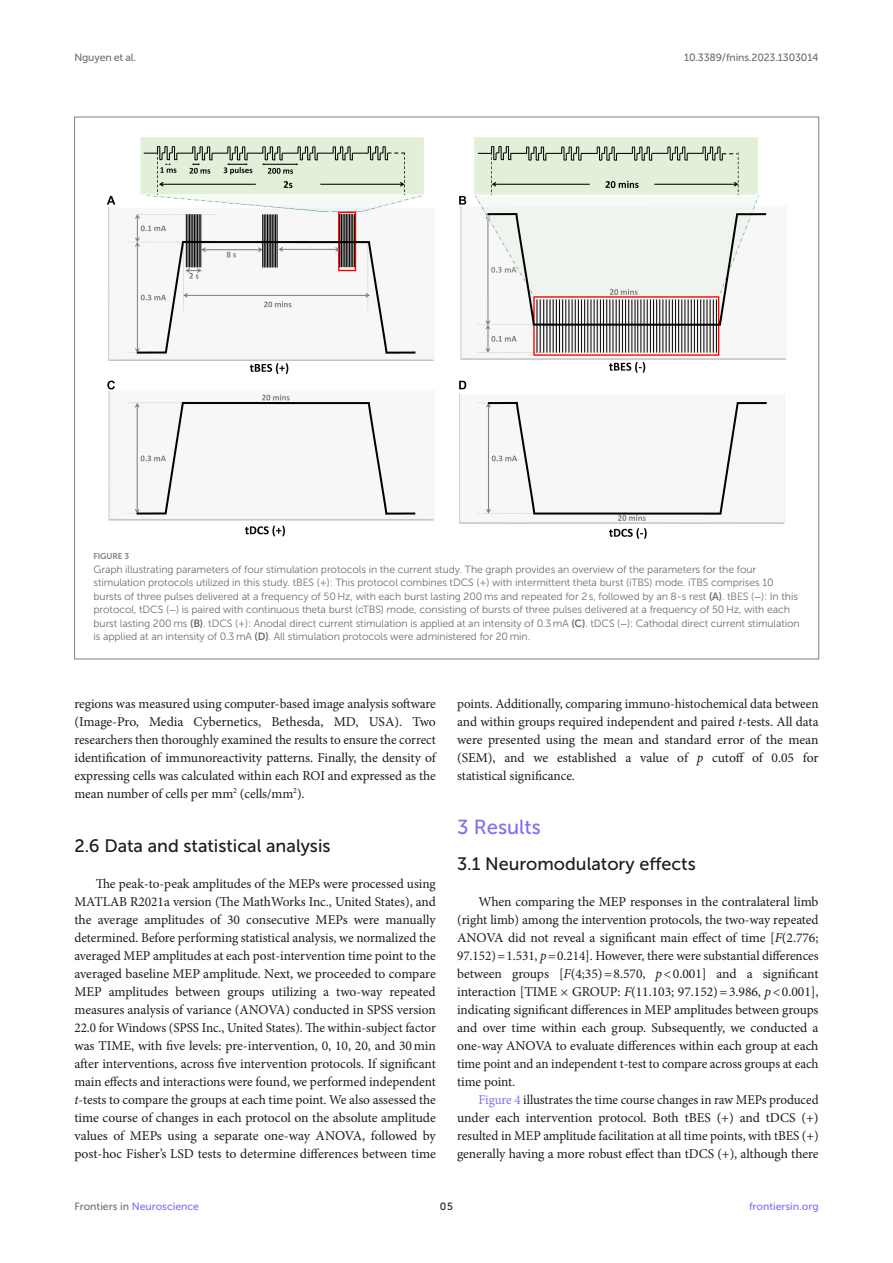
<style>
.page{position:relative;width:893px;height:1263px;background:#fff}
.page>*{position:absolute;margin:0;border:0;box-sizing:border-box;transform-origin:0 0}
.HEAD_1{font:20.25px "Museo Sans 500";color:#856df0}
.HEAD_2{font:18px "Museo Sans 500";color:#1b1c1b}
.HEAD_2_after_HEAD_1{font:18px "Museo Sans 500";color:#1b1c1b}
.TEXT_FLUSH{font:13.5px/18px "Minion Pro";letter-spacing:-.005em;color:#1b1c1b;text-align:justify}
.TEXT{font:13.5px/18px "Minion Pro";letter-spacing:-.005em;color:#1b1c1b;text-align:justify}
.FIG_LEG{font:10.5px/13.5px "Museo Sans 300";letter-spacing:-.01em;color:#706f70}
.t1{font:10.5px "Museo Sans 500";color:#856df0}
.t2{font:10.5px "Museo Sans 500";letter-spacing:-.015em;color:#706f70}
.t3{font:10.5px "Museo Sans 500";color:#1b1c1b}
.FIG_HD{font:8.25px "Museo Sans 700";letter-spacing:-.01em;color:#7e7f7f}
.s1{font-family:"Museo Sans 700"}
.s2{font-family:"STIX General"}
.s3{font-style:italic}
.s4{color:#856df0}
.s5{color:#706f70}
</style>
<div class="page">
<img style="left:106px;top:137px;width:681px;height:402px">
<p class="t2" style="left:74px;top:51px;width:63px">Nguyen et al.</p>
<p class="t2" style="left:684px;top:51px;width:136px">10.3389/fnins.2023.1303014</p>
<p class="FIG_HD" style="left:94px;top:552px;width:37px">FIGURE 3</p>
<p class="FIG_LEG" style="left:94px;top:562px;width:708px">Graph illustrating parameters of four stimulation protocols in the current study. The graph provides an overview of the parameters for the four stimulation protocols utilized in this study. tBES (+): This protocol combines tDCS (+) with intermittent theta burst (iTBS) mode. iTBS comprises 10 bursts of three pulses delivered at a frequency of 50 Hz, with each burst lasting 200 ms and repeated for 2 s, followed by an 8-s rest <span class="s1">(A)</span>. tBES (<span class="s2">−</span>): In this protocol, tDCS (<span class="s2">−</span>) is paired with continuous theta burst (cTBS) mode, consisting of bursts of three pulses delivered at a frequency of 50 Hz, with each burst lasting 200 ms <span class="s1">(B)</span>. tDCS (+): Anodal direct current stimulation is applied at an intensity of 0.3 mA <span class="s1">(C)</span>. tDCS (<span class="s2">−</span>): Cathodal direct current stimulation is applied at an intensity of 0.3 mA <span class="s1">(D)</span>. All stimulation protocols were administered for 20 min.</p>
<p class="TEXT" style="left:74px;top:695px;width:363px">regions was measured using computer-based image analysis software (Image-Pro, Media Cybernetics, Bethesda, MD, USA). Two researchers then thoroughly examined the results to ensure the correct identification of immunoreactivity patterns. Finally, the density of expressing cells was calculated within each ROI and expressed as the mean number of cells per mm<sup>2</sup> (cells/mm<sup>2</sup>).</p>
<p class="HEAD_2" style="left:74px;top:836px;width:258px">2.6 Data and statistical analysis</p>
<p class="TEXT_FLUSH" style="left:74px;top:875px;width:363px;text-indent:21px">The peak-to-peak amplitudes of the MEPs were processed using MATLAB R2021a version (The MathWorks Inc., United States), and the average amplitudes of 30 consecutive MEPs were manually determined. Before performing statistical analysis, we normalized the averaged MEP amplitudes at each post-intervention time point to the averaged baseline MEP amplitude. Next, we proceeded to compare MEP amplitudes between groups utilizing a two-way repeated measures analysis of variance (ANOVA) conducted in SPSS version 22.0 for Windows (SPSS Inc., United States). The within-subject factor was TIME, with five levels: pre-intervention, 0, 10, 20, and 30min after interventions, across five intervention protocols. If significant main effects and interactions were found, we performed independent <span class="s3">t</span>-tests to compare the groups at each time point. We also assessed the time course of changes in each protocol on the absolute amplitude values of MEPs using a separate one-way ANOVA, followed by post-hoc Fisher’s LSD tests to determine differences between time</p>
<p class="TEXT_FLUSH" style="left:457px;top:695px;width:363px">points. Additionally, comparing immuno-histochemical data between and within groups required independent and paired <span class="s3">t</span>-tests. All data were presented using the mean and standard error of the mean (SEM), and we established a value of <span class="s3">p</span> cutoff of 0.05 for statistical significance.</p>
<p class="HEAD_1" style="left:457px;top:816px;width:85px">3 Results</p>
<p class="HEAD_2_after_HEAD_1" style="left:457px;top:854px;width:240px">3.1 Neuromodulatory effects</p>
<p class="TEXT_FLUSH" style="left:457px;top:893px;width:363px;text-indent:21px">When comparing the MEP responses in the contralateral limb (right limb) among the intervention protocols, the two-way repeated ANOVA did not reveal a significant main effect of time [<span class="s3">F</span>(2.776; 97.152)=1.531, <span class="s3">p</span>=0.214]. However, there were substantial differences between groups [<span class="s3">F</span>(4;35)=8.570, <span class="s3">p</span>&lt;0.001] and a significant interaction [TIME × GROUP: <span class="s3">F</span>(11.103; 97.152)=3.986, <span class="s3">p</span>&lt;0.001], indicating significant differences in MEP amplitudes between groups and over time within each group. Subsequently, we conducted a one-way ANOVA to evaluate differences within each group at each time point and an independent t-test to compare across groups at each time point.</p>
<p class="TEXT" style="left:457px;top:1091px;width:363px;text-indent:21px"><span class="s4">Figure 4</span> illustrates the time course changes in raw MEPs produced under each intervention protocol. Both tBES (+) and tDCS (+) resulted in MEP amplitude facilitation at all time points, with tBES (+) generally having a more robust effect than tDCS (+), although there</p>
<p class="t1" style="left:74px;top:1200px;width:126px"><span class="s5">Frontiers in</span> Neuroscience</p>
<p class="t3" style="left:440px;top:1200px;width:14px">05</p>
<p class="t1" style="left:749px;top:1200px;width:71px">frontiersin.org</p>
</div>
